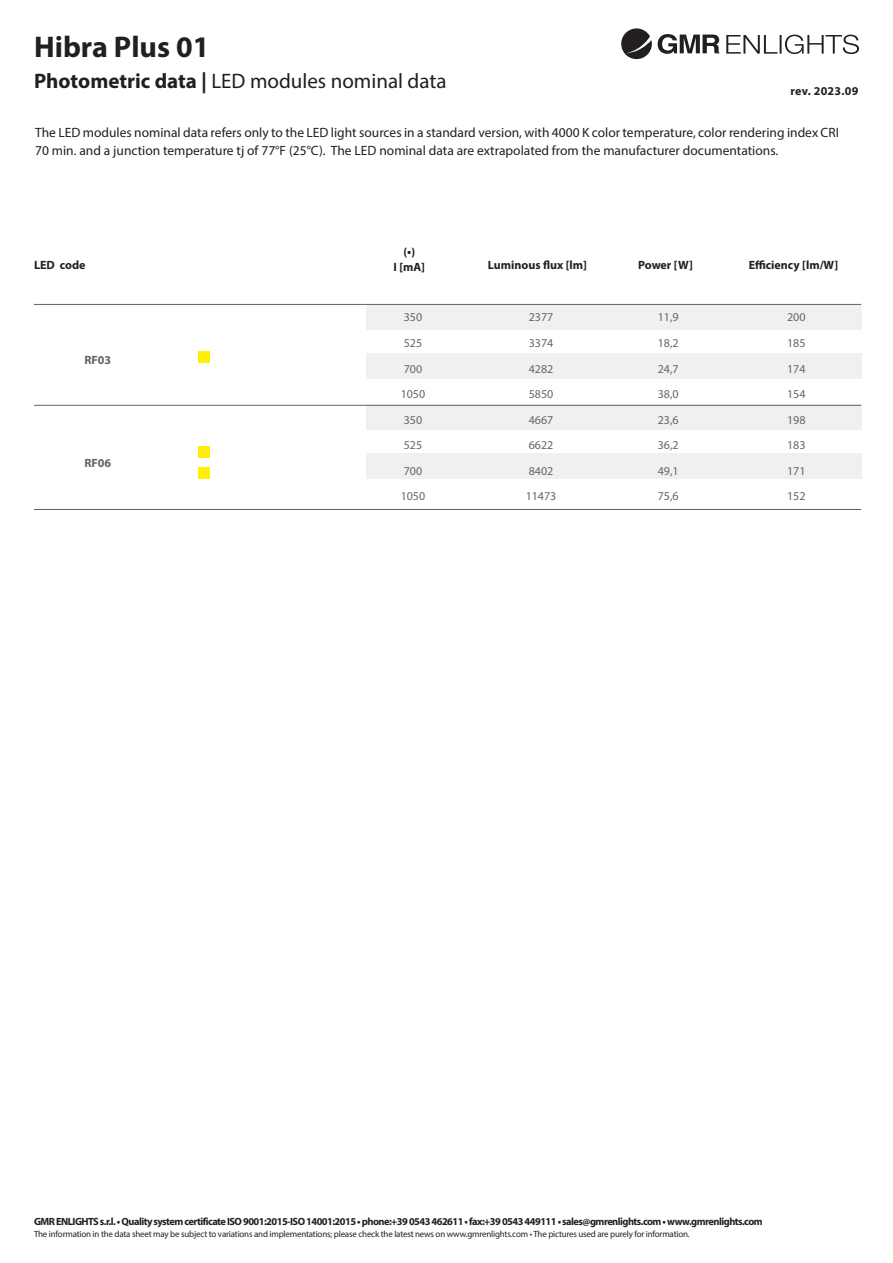
<style>
.page{position:relative;width:893px;height:1263px;background:#fff}
.page>*{position:absolute;margin:0;border:0;box-sizing:border-box;transform-origin:0 0}
.t1{font:700 30px "Myriad Pro";color:#231f20}
.t2{font:21px "Myriad Pro";color:#231f20}
.t3{font:13.5px/18px "Myriad Pro";color:#231f20}
.t4{font:12px/25.5px "Myriad Pro";color:#656762}
.t5{font:700 12px/14.4px "Myriad Pro";color:#231f20;text-align:center}
.t6{font:700 12px "Myriad Pro";letter-spacing:.02em;color:#231f20}
.t7{font:700 12px "Myriad Pro";color:#62655e}
.t8{font:700 10.5px "Myriad Pro";letter-spacing:-.05em;color:#231f20}
.t9{font:9px "Myriad Pro";letter-spacing:-.02em;color:#231f20}
.s1{font-weight:700}
.s2{font-weight:600;font-size:13.5px}
</style>
<div class="page">
<svg style="left:621px;top:28px;width:31px;height:31px"></svg>
<svg style="left:658px;top:34px;width:61px;height:20px"></svg>
<svg style="left:726px;top:35px;width:133px;height:19px"></svg>
<div style="left:199px;top:446px;width:11px;height:11px;background:#fff101"></div>
<div style="left:199px;top:467px;width:11px;height:12px;background:#fff101"></div>
<div style="left:198px;top:352px;width:12px;height:11px;background:#fff101"></div>
<div style="left:366px;top:304px;width:495px;height:26px;background:#eff0ef"></div>
<hr style="left:34px;top:405px;width:827px;height:1px;background:#656762">
<hr style="left:34px;top:304px;width:827px;height:1px;background:#62655e">
<hr style="left:34px;top:509px;width:827px;height:1px;background:#62655e">
<div style="left:366px;top:354px;width:495px;height:25px;background:#eff0ef"></div>
<div style="left:366px;top:405px;width:495px;height:25px;background:#eff0ef"></div>
<div style="left:366px;top:454px;width:495px;height:25px;background:#eff0ef"></div>
<h1 class="t1" style="left:34px;top:27px;width:177px">Hibra Plus 01</h1>
<h2 class="t2" style="left:34px;top:68px;width:414px"><span class="s1">Photometric data |</span> LED modules nominal data</h2>
<p class="t6" style="left:790px;top:83px;width:69px">rev. 2023.09</p>
<p class="t3" style="left:35px;top:123px;width:805px">The LED modules nominal data refers only to the LED light sources in a standard version, with 4000 K color temperature, color rendering index CRI<br>70 min. and a junction temperature tj of 77°F (25°C). The LED nominal data are extrapolated from the manufacturer documentations.</p>
<p class="t5" style="left:34px;top:257px;width:53px">LED code</p>
<p class="t7" style="left:84px;top:353px;width:28px">RF03</p>
<p class="t7" style="left:84px;top:456px;width:28px">RF06</p>
<p class="t5" style="left:394px;top:245px;width:33px">(<span class="s2">•</span>)<br>I [mA]</p>
<p class="t5" style="left:488px;top:257px;width:101px">Luminous flux [lm]</p>
<p class="t5" style="left:638px;top:257px;width:56px">Power [W]</p>
<p class="t5" style="left:749px;top:257px;width:91px">Efficiency [lm/W]</p>
<p class="t4" style="left:401px;top:304px;width:26px">350<br>525<br>700<br>1050<br>350<br>525<br>700<br>1050</p>
<p class="t4" style="left:526px;top:304px;width:32px">2377<br>3374<br>4282<br>5850<br>4667<br>6622<br>8402<br>11473</p>
<p class="t4" style="left:658px;top:304px;width:22px;text-align:justify">11,9<br>18,2<br>24,7<br>38,0<br>23,6<br>36,2<br>49,1<br>75,6</p>
<p class="t4" style="left:787px;top:304px;width:20px;text-align:justify">200<br>185<br>174<br>154<br>198<br>183<br>171<br>152</p>
<p class="t8" style="left:34px;top:1215px;width:730px">GMR ENLIGHTS s.r.l. • Quality system certificate ISO 9001:2015-ISO 14001:2015 • phone:+39 0543 462611 • fax:+39 0543 449111 • sales@gmrenlights.com • www.gmrenlights.com</p>
<p class="t9" style="left:34px;top:1228px;width:657px">The information in the data sheet may be subject to variations and implementations; please check the latest news on www.gmrenlights.com • The pictures used are purely for information.</p>
</div>
